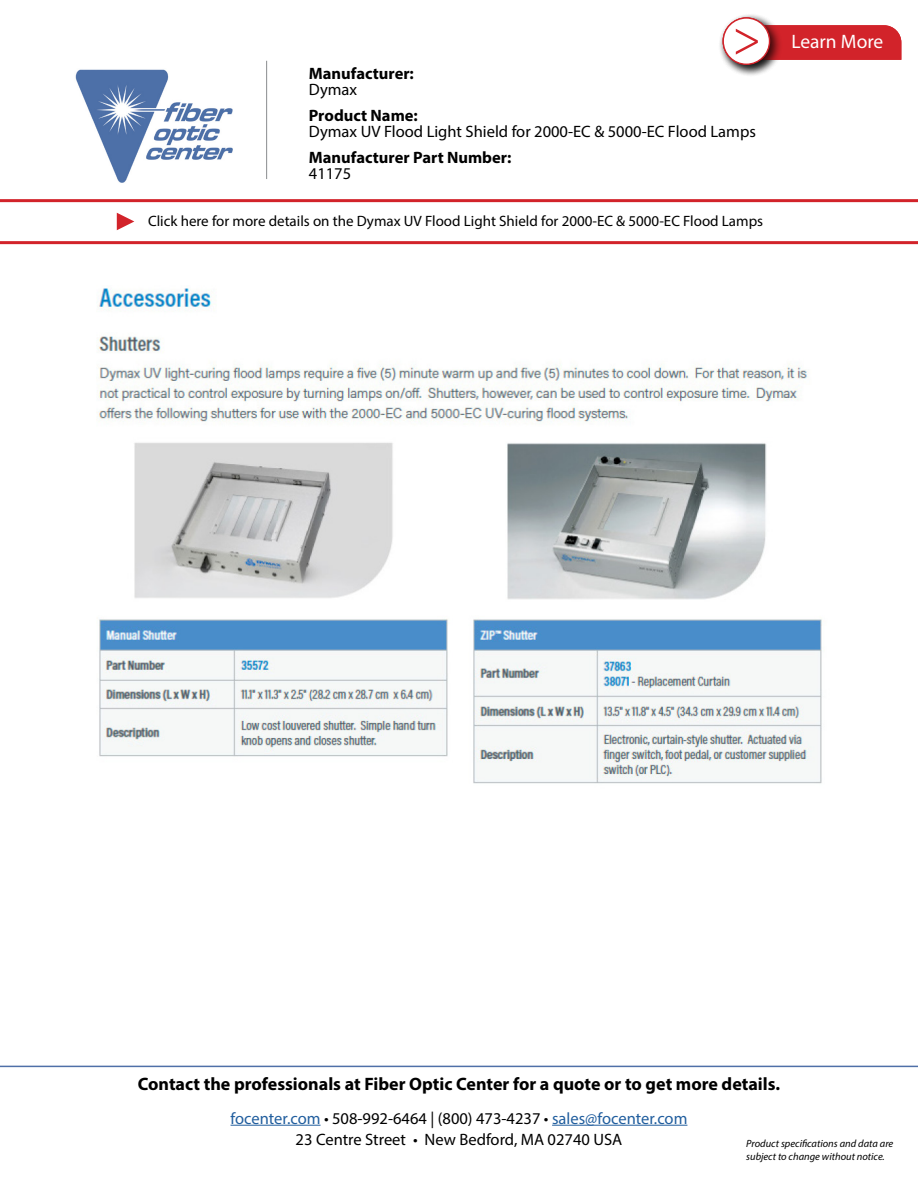
<style>
.page{position:relative;width:918px;height:1188px;background:#fff}
.page>*{position:absolute;margin:0;border:0;box-sizing:border-box;transform-origin:0 0}
.t1{font:51px "Minion Pro";color:#d2232a}
.t2{font:19.5px "Myriad Pro";color:#fff}
.t3{font:700 18px "Myriad Pro";color:#000}
.t4{font:16.5px/16.5px "Myriad Pro";color:#000}
.t5{font:16.5px "Myriad Pro";color:#215e9e}
.t6{font:700 16.5px/16.5px "Myriad Pro";color:#000}
.t7{font:15px "Myriad Pro";color:#000}
.t8{font:italic 10.5px "Myriad Pro";color:#000}
.s1{font-weight:400}
.s2{font-weight:700}
.s3{color:#000}
</style>
<div class="page">
<hr style="left:231px;top:1125px;width:90px;height:1px;background:#215e9e">
<hr style="left:552px;top:1125px;width:135px;height:1px;background:#215e9e">
<hr style="left:0;top:1066px;width:918px;height:1px;background:#4f70a8">
<img style="left:75px;top:69px;width:158px;height:114px">
<hr style="left:266px;top:61px;width:1px;height:118px;background:#8a8c8e">
<hr style="left:0;top:241px;width:918px;height:3px;background:#d2232a">
<svg style="left:117px;top:213px;width:17px;height:17px"></svg>
<div style="left:783px;top:25px;width:118px;height:35px;background:#d2232a"></div>
<div style="left:718px;top:13px;width:65px;height:64px;background:#000;opacity:.75"></div>
<div style="left:723px;top:18px;width:47px;height:46px;background:#fff;border-radius:50%"></div>
<div style="left:723px;top:17px;width:47px;height:48px;border:1px solid #d2232a;border-radius:50%"></div>
<hr style="left:0;top:199px;width:918px;height:3px;background:#d2232a">
<img style="left:96px;top:288px;width:726px;height:496px">
<p class="t1" style="left:733px;top:4px;width:30px">&gt;</p>
<p class="t2" style="left:791px;top:30px;width:93px">Learn More</p>
<p class="t6" style="left:309px;top:64px;width:107px">Manufacturer:<br><span class="s1">Dymax</span></p>
<p class="t4" style="left:309px;top:107px;width:449px"><span class="s2">Product Name:<br></span>Dymax UV Flood Light Shield for 2000-EC &amp; 5000-EC Flood Lamps</p>
<p class="t6" style="left:309px;top:148px;width:204px">Manufacturer Part Number:</p>
<p class="t4" style="left:309px;top:165px;width:44px">41175</p>
<p class="t7" style="left:148px;top:212px;width:617px">Click here for more details on the Dymax UV Flood Light Shield for 2000-EC &amp; 5000-EC Flood Lamps</p>
<p class="t3" style="left:138px;top:1072px;width:644px">Contact the professionals at Fiber Optic Center for a quote or to get more details.</p>
<p class="t5" style="left:231px;top:1108px;width:458px">focenter.com <span class="s3">• 508-992-6464 | (800) 473-4237 •</span> sales@focenter.com</p>
<p class="t4" style="left:296px;top:1131px;width:328px">23 Centre Street • New Bedford, MA 02740 USA</p>
<p class="t8" style="left:746px;top:1137px;width:149px">Product specifications and data are</p>
<p class="t8" style="left:746px;top:1150px;width:140px">subject to change without notice.</p>
</div>
